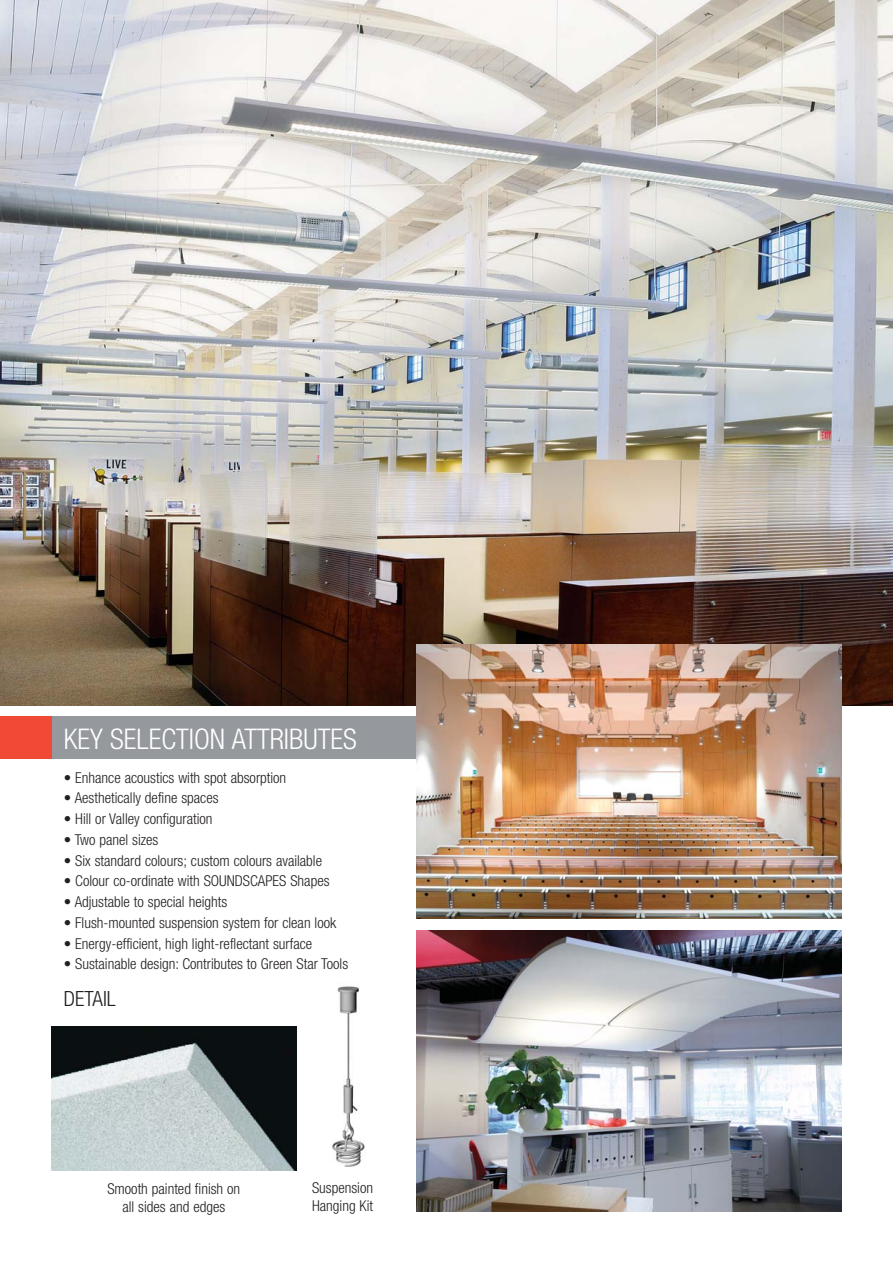
<style>
.page{position:relative;width:893px;height:1263px;background:#fff}
.page>*{position:absolute;margin:0;border:0;box-sizing:border-box;transform-origin:0 0}
.t1{font:300 condensed 28.5px "Helvetica Neue";color:#fff}
.t2{font:300 condensed 21px "Helvetica Neue";color:#231f20}
.t3{font:300 condensed 15px/18px "Helvetica Neue";color:#231f20;text-align:center}
</style>
<div class="page">
<div style="left:0;top:716px;width:480px;height:43px;background:#95999d"></div>
<div style="left:0;top:716px;width:51px;height:43px;background:#f04936"></div>
<img style="left:0;top:0;width:893px;height:705px">
<img style="left:51px;top:1026px;width:246px;height:144px">
<img style="left:417px;top:931px;width:425px;height:281px">
<img style="left:417px;top:645px;width:425px;height:273px">
<img style="left:331px;top:986px;width:34px;height:181px">
<h1 class="t1" style="left:64px;top:729px;width:294px">KEY SELECTION ATTRIBUTES</h1>
<p class="t3" style="left:64px;top:769px;width:224px">• Enhance acoustics with spot absorption</p>
<p class="t3" style="left:64px;top:790px;width:156px">• Aesthetically define spaces</p>
<p class="t3" style="left:64px;top:811px;width:150px">• Hill or Valley configuration</p>
<p class="t3" style="left:64px;top:832px;width:96px">• Two panel sizes</p>
<p class="t3" style="left:64px;top:852px;width:260px">• Six standard colours; custom colours available</p>
<p class="t3" style="left:64px;top:873px;width:267px">• Colour co-ordinate with SOUNDSCAPES Shapes</p>
<p class="t3" style="left:64px;top:894px;width:165px">• Adjustable to special heights</p>
<p class="t3" style="left:64px;top:915px;width:274px">• Flush-mounted suspension system for clean look</p>
<p class="t3" style="left:64px;top:935px;width:250px">• Energy-efficient, high light-reflectant surface</p>
<p class="t3" style="left:64px;top:956px;width:286px">• Sustainable design: Contributes to Green Star Tools</p>
<h2 class="t2" style="left:64px;top:991px;width:54px">DETAIL</h2>
<p class="t3" style="left:107px;top:1181px;width:134px">Smooth painted finish on all sides and edges</p>
<p class="t3" style="left:312px;top:1179px;width:63px;text-align:left">Suspension<br>Hanging Kit</p>
</div>
